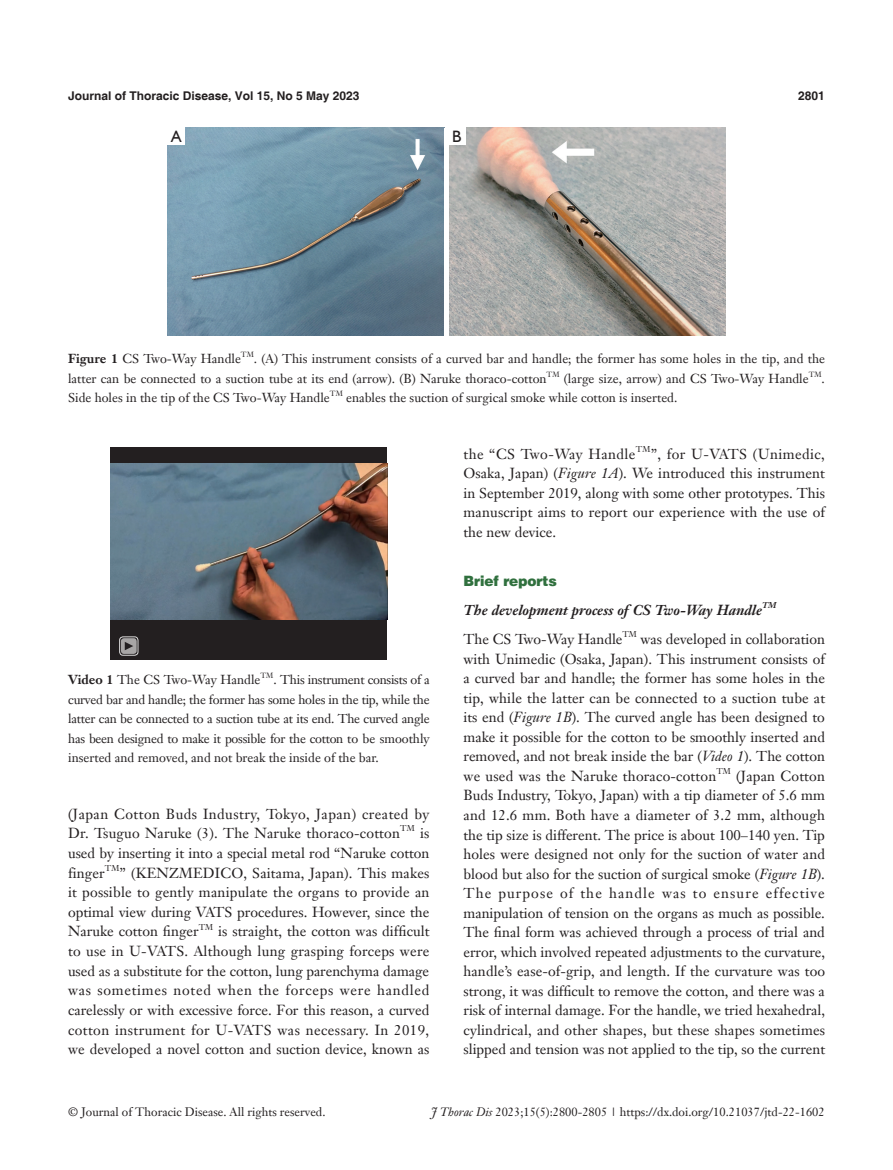
<style>
.page{position:relative;width:893px;height:1170px;background:#fff}
.page>*{position:absolute;margin:0;border:0;box-sizing:border-box;transform-origin:0 0}
.一级标题正体{font:16.5px "Humanist 521 BT";color:#231f20}
.t1{font:14.25px/19.5px "Janson Text LT";letter-spacing:.005em;color:#231f20;text-align:justify}
.t2{font:14.25px/19.6px "Janson Text LT";letter-spacing:.035em;color:#231f20}
._2ji-6_5{font:italic 700 14.25px "Janson Text LT";color:#231f20}
.t3{font:14.25px "Janson Text LT";letter-spacing:.03em;color:#231f20}
._1ji-6_5{font:900 14.25px "Helvetica";color:#30703e}
.t4{font:12.75px/19.5px "Janson Text LT";color:#231f20}
.ZY-doi{font:12px "Janson Text LT";color:#231f20}
.ZY-banquan{font:12px "Janson Text LT";color:#231f20}
.ZY-nianjuanqi{font:700 12px "Helvetica";color:#231f20}
.ZY-yema{font:700 12px "Helvetica";color:#231f20}
.t5{font:8.25px "Janson Text LT";letter-spacing:.015em;color:#231f20}
._2ji-6_5-2{font:italic 700 8.25px "Janson Text LT";color:#231f20}
.t6{font:7.5px "Janson Text LT";color:#231f20}
.s1{font-weight:700}
.s2{font-style:italic}
</style>
<div class="page">
<img style="left:168px;top:128px;width:276px;height:207px">
<img style="left:449px;top:128px;width:276px;height:207px">
<div style="left:168px;top:128px;width:17px;height:17px;background:#fff"></div>
<div style="left:448px;top:128px;width:18px;height:17px;background:#fff"></div>
<div style="left:111px;top:447px;width:276px;height:212px;background:#231f20"></div>
<div style="left:119px;top:636px;width:19px;height:19px;border:1px solid #fff;border-radius:3px"></div>
<svg style="left:121px;top:638px;width:16px;height:16px"></svg>
<svg style="left:125px;top:641px;width:8px;height:9px"></svg>
<img style="left:111px;top:463px;width:276px;height:156px">
<p class="ZY-nianjuanqi" style="left:68px;top:88px;width:293px">Journal of Thoracic Disease, Vol 15, No 5 May 2023</p>
<p class="ZY-yema" style="left:798px;top:88px;width:28px">2801</p>
<p class="一级标题正体" style="left:171px;top:126px;width:12px">A</p>
<p class="一级标题正体" style="left:452px;top:126px;width:11px">B</p>
<p class="t4" style="left:68px;top:349px;width:174px"><span class="s1">Figure 1</span> CS Two-Way Handle</p>
<p class="t6" style="left:241px;top:350px;width:14px">TM</p>
<p class="t4" style="left:68px;top:349px;width:758px;text-indent:186px">. (A) This instrument consists of a curved bar and handle; the former has some holes in the tip, and the latter can be connected to a suction tube at its end (arrow). (B) Naruke thoraco-cotton</p>
<p class="t6" style="left:547px;top:369px;width:14px">TM</p>
<p class="t4" style="left:564px;top:368px;width:246px">(large size, arrow) and CS Two-Way Handle</p>
<p class="t6" style="left:809px;top:369px;width:14px">TM</p>
<p class="t4" style="left:822px;top:368px;width:5px">.</p>
<p class="t4" style="left:68px;top:388px;width:263px">Side holes in the tip of the CS Two-Way Handle</p>
<p class="t6" style="left:330px;top:389px;width:14px">TM</p>
<p class="t4" style="left:346px;top:388px;width:333px">enables the suction of surgical smoke while cotton is inserted.</p>
<p class="t4" style="left:68px;top:669px;width:194px"><span class="s1">Video 1</span> The CS Two-Way Handle</p>
<p class="t6" style="left:260px;top:670px;width:14px">TM</p>
<p class="t4" style="left:68px;top:669px;width:363px;text-align:justify;text-indent:205px">. This instrument consists of a curved bar and handle; the former has some holes in the tip, while the latter can be connected to a suction tube at its end. The curved angle has been designed to make it possible for the cotton to be smoothly inserted and removed, and not break the inside of the bar.</p>
<p class="t2" style="left:68px;top:803px;width:363px">(Japan Cotton Buds Industry, Tokyo, Japan) created by<br>Dr. Tsuguo Naruke (3). The Naruke thoraco-cotton</p>
<p class="t5" style="left:400px;top:823px;width:16px">TM</p>
<p class="t1" style="left:68px;top:823px;width:363px;text-indent:352px">is used by inserting it into a special metal rod “Naruke cotton finger</p>
<p class="t5" style="left:105px;top:862px;width:16px">TM</p>
<p class="t1" style="left:68px;top:862px;width:363px;text-indent:52px">” (KENZMEDICO, Saitama, Japan). This makes it possible to gently manipulate the organs to provide an optimal view during VATS procedures. However, since the Naruke cotton finger</p>
<p class="t5" style="left:199px;top:921px;width:16px">TM</p>
<p class="t1" style="left:68px;top:921px;width:363px;text-indent:150px">is straight, the cotton was difficult to use in U-VATS. Although lung grasping forceps were used as a substitute for the cotton, lung parenchyma damage was sometimes noted when the forceps were handled carelessly or with excessive force. For this reason, a curved cotton instrument for U-VATS was necessary. In 2019, we developed a novel cotton and suction device, known as</p>
<p class="t3" style="left:463px;top:445px;width:173px">the “CS Two-Way Handle</p>
<p class="t5" style="left:636px;top:444px;width:16px">TM</p>
<p class="t1" style="left:463px;top:444px;width:363px;text-indent:187px">”, for U-VATS (Unimedic, Osaka, Japan) (<span class="s2">Figure 1A</span>). We introduced this instrument in September 2019, along with some other prototypes. This manuscript aims to report our experience with the use of the new device.</p>
<p class="_1ji-6_5" style="left:463px;top:571px;width:95px">Brief reports</p>
<p class="_2ji-6_5" style="left:463px;top:601px;width:300px">The development process of CS Two-Way Handle</p>
<p class="_2ji-6_5-2" style="left:762px;top:600px;width:16px">TM</p>
<p class="t1" style="left:463px;top:629px;width:161px">The CS Two-Way Handle</p>
<p class="t5" style="left:622px;top:629px;width:16px">TM</p>
<p class="t1" style="left:463px;top:629px;width:363px;text-indent:177px">was developed in collaboration with Unimedic (Osaka, Japan). This instrument consists of a curved bar and handle; the former has some holes in the tip, while the latter can be connected to a suction tube at its end (<span class="s2">Figure 1B</span>). The curved angle has been designed to make it possible for the cotton to be smoothly inserted and removed, and not break inside the bar (<span class="s2">Video 1</span>). The cotton we used was the Naruke thoraco-cotton</p>
<p class="t5" style="left:716px;top:766px;width:16px">TM</p>
<p class="t1" style="left:463px;top:766px;width:363px;text-indent:273px">(Japan Cotton Buds Industry, Tokyo, Japan) with a tip diameter of 5.6 mm and 12.6 mm. Both have a diameter of 3.2 mm, although the tip size is different. The price is about 100–140 yen. Tip holes were designed not only for the suction of water and blood but also for the suction of surgical smoke (<span class="s2">Figure 1B</span>).<br>The purpose of the handle was to ensure effective manipulation of tension on the organs as much as possible.<br>The final form was achieved through a process of trial and error, which involved repeated adjustments to the curvature, handle’s ease-of-grip, and length. If the curvature was too strong, it was difficult to remove the cotton, and there was a risk of internal damage. For the handle, we tried hexahedral, cylindrical, and other shapes, but these shapes sometimes slipped and tension was not applied to the tip, so the current</p>
<p class="ZY-banquan" style="left:68px;top:1104px;width:259px">© Journal of Thoracic Disease. All rights reserved.</p>
<p class="ZY-doi" style="left:431px;top:1104px;width:395px"><span class="s2">J Thorac Dis</span> 2023;15(5):2800-2805 | https://dx.doi.org/10.21037/jtd-22-1602</p>
</div>
